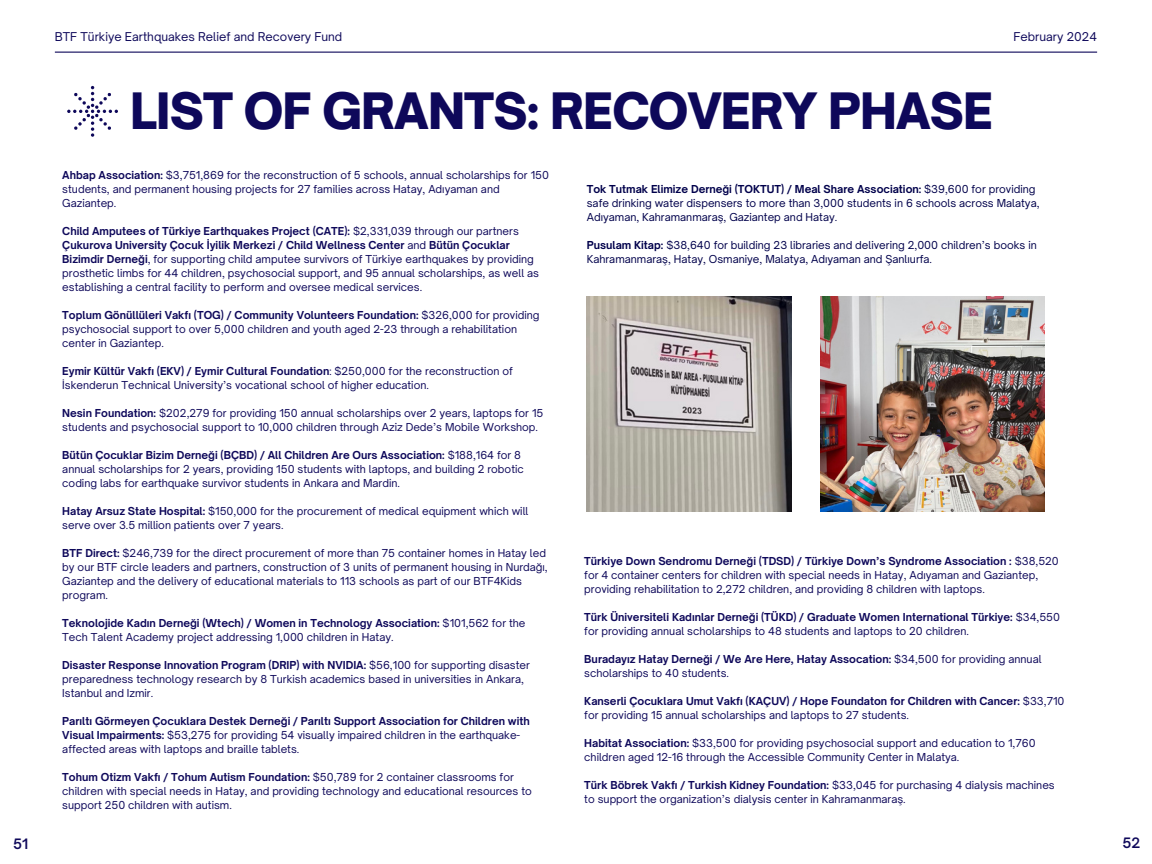
<style>
.page{position:relative;width:1152px;height:864px;background:#fff}
.page>*{position:absolute;margin:0;border:0;box-sizing:border-box;transform-origin:0 0}
.t1{font:900 48px "Open Sauce One";letter-spacing:-.02em;color:#0e085a}
.t2{font:600 13.8px "Open Sauce One";color:#0e085a}
.t3{font:11.7px "Open Sauce One";color:#0e085a}
.t4{font:10.5px/14px "Open Sauce One";color:#0e085a}
.t5{font:10.5px/14px "Open Sauce One";color:#00004b}
.t6{font:700 10.5px/14px "Open Sauce One";color:#0e085a}
.s1{font-weight:700}
.s2{font-weight:400}
</style>
<div class="page">
<img style="left:587px;top:296px;width:205px;height:215px">
<img style="left:821px;top:296px;width:224px;height:215px">
<svg style="left:67px;top:86px;width:51px;height:51px"></svg>
<hr style="left:55px;top:52px;width:1042px;height:1px;background:#0e085a">
<p class="t3" style="left:55px;top:30px;width:289px">BTF Türkiye Earthquakes Relief and Recovery Fund</p>
<p class="t3" style="left:1014px;top:30px;width:85px">February 2024</p>
<h1 class="t1" style="left:130px;top:81px;width:864px">LIST OF GRANTS: RECOVERY PHASE</h1>
<p class="t4" style="left:62px;top:168px;width:488px"><span class="s1">Ahbap Association:</span> $3,751,869 for the reconstruction of 5 schools, annual scholarships for 150 students, and permanent housing projects for 27 families across Hatay, Adıyaman and<br>Gaziantep.</p>
<p class="t4" style="left:62px;top:224px;width:478px"><span class="s1">Child Amputees of Türkiye Earthquakes Project (CATE):</span> $2,331,039 through our partners <span class="s1">Çukurova University Çocuk İyilik Merkezi / Child Wellness Center</span> and <span class="s1">Bütün Çocuklar Bizimdir Derneği</span>, for supporting child amputee survivors of Türkiye earthquakes by providing prosthetic limbs for 44 children, psychosocial support, and 95 annual scholarships, as well as establishing a central facility to perform and oversee medical services.</p>
<p class="t4" style="left:62px;top:308px;width:479px"><span class="s1">Toplum Gönüllüleri Vakfı (TOG) / Community Volunteers Foundation:</span> $326,000 for providing psychosocial support to over 5,000 children and youth aged 2-23 through a rehabilitation center in Gaziantep.</p>
<p class="t4" style="left:62px;top:364px;width:452px"><span class="s1">Eymir Kültür Vakfı (EKV) / Eymir Cultural Foundation</span>: $250,000 for the reconstruction of<br>İskenderun Technical University’s vocational school of higher education.</p>
<p class="t4" style="left:62px;top:406px;width:483px"><span class="s1">Nesin Foundation:</span> $202,279 for providing 150 annual scholarships over 2 years, laptops for 15 students and psychosocial support to 10,000 children through Aziz Dede’s Mobile Workshop.</p>
<p class="t4" style="left:62px;top:448px;width:463px"><span class="s1">Bütün Çocuklar Bizim Derneği (BÇBD) / All Children Are Ours Association:</span> $188,164 for 8 annual scholarships for 2 years, providing 150 students with laptops, and building 2 robotic coding labs for earthquake survivor students in Ankara and Mardin.</p>
<p class="t4" style="left:62px;top:504px;width:468px"><span class="s1">Hatay Arsuz State Hospital:</span> $150,000 for the procurement of medical equipment which will serve over 3.5 million patients over 7 years.</p>
<p class="t4" style="left:62px;top:546px;width:487px"><span class="s1">BTF Direct:</span> $246,739 for the direct procurement of more than 75 container homes in Hatay led by our BTF circle leaders and partners, construction of 3 units of permanent housing in Nurdağı, Gaziantep and the delivery of educational materials to 113 schools as part of our BTF4Kids program.</p>
<p class="t4" style="left:62px;top:616px;width:465px"><span class="s1">Teknolojide Kadın Derneği (Wtech) / Women in Technology Association:</span> $101,562 for the<br>Tech Talent Academy project addressing 1,000 children in Hatay.</p>
<p class="t4" style="left:62px;top:658px;width:469px"><span class="s1">Disaster Response Innovation Program (DRIP) with NVIDIA:</span> $56,100 for supporting disaster preparedness technology research by 8 Turkish academics based in universities in Ankara,<br>Istanbul and Izmir.</p>
<p class="t4" style="left:62px;top:714px;width:469px"><span class="s1">Parıltı Görmeyen Çocuklara Destek Derneği / Parıltı Support Association for Children with<br>Visual Impairments:</span> $53,275 for providing 54 visually impaired children in the earthquake&shy;affected areas with laptops and braille tablets.</p>
<p class="t4" style="left:62px;top:770px;width:471px"><span class="s1">Tohum Otizm Vakfı / Tohum Autism Foundation:</span> $50,789 for 2 container classrooms for children with special needs in Hatay, and providing technology and educational resources to support 250 children with autism.</p>
<p class="t5" style="left:587px;top:182px;width:454px"><span class="s1">Tok Tutmak Elimize Derneği (TOKTUT) / Meal Share Association:</span> $39,600 for providing safe drinking water dispensers to more than 3,000 students in 6 schools across Malatya,<br>Adıyaman, Kahramanmaraş, Gaziantep and Hatay.</p>
<p class="t5" style="left:587px;top:238px;width:452px"><span class="s1">Pusulam Kitap:</span> $38,640 for building 23 libraries and delivering 2,000 children’s books in<br>Kahramanmaraş, Hatay, Osmaniye, Malatya, Adıyaman and Şanlıurfa.</p>
<p class="t4" style="left:584px;top:554px;width:476px"><span class="s1">Türkiye Down Sendromu Derneği (TDSD) / Türkiye Down’s Syndrome Association :</span> $38,520 for 4 container centers for children with special needs in Hatay, Adıyaman and Gaziantep, providing rehabilitation to 2,272 children, and providing 8 children with laptops.</p>
<p class="t6" style="left:584px;top:610px;width:477px">Türk Üniversiteli Kadınlar Derneği (TÜKD) / Graduate Women International Türkiye: <span class="s2">$34,550 for providing annual scholarships to 48 students and laptops to 20 children.</span></p>
<p class="t4" style="left:584px;top:652px;width:459px"><span class="s1">Buradayız Hatay Derneği / We Are Here, Hatay Assocation:</span> $34,500 for providing annual scholarships to 40 students.</p>
<p class="t6" style="left:584px;top:694px;width:482px">Kanserli Çocuklara Umut Vakfı (KAÇUV) / Hope Foundaton for Children with Cancer: <span class="s2">$33,710 for providing 15 annual scholarships and laptops to 27 students.</span></p>
<p class="t4" style="left:584px;top:736px;width:453px"><span class="s1">Habitat Association:</span> $33,500 for providing psychosocial support and education to 1,760 children aged 12-16 through the Accessible Community Center in Malatya.</p>
<p class="t4" style="left:584px;top:778px;width:472px"><span class="s1">Türk Böbrek Vakfı / Turkish Kidney Foundation:</span> $33,045 for purchasing 4 dialysis machines to support the organization’s dialysis center in Kahramanmaraş.</p>
<h2 class="t2" style="left:13px;top:835px;width:17px">51</h2>
<h2 class="t2" style="left:1122px;top:834px;width:19px">52</h2>
</div>
